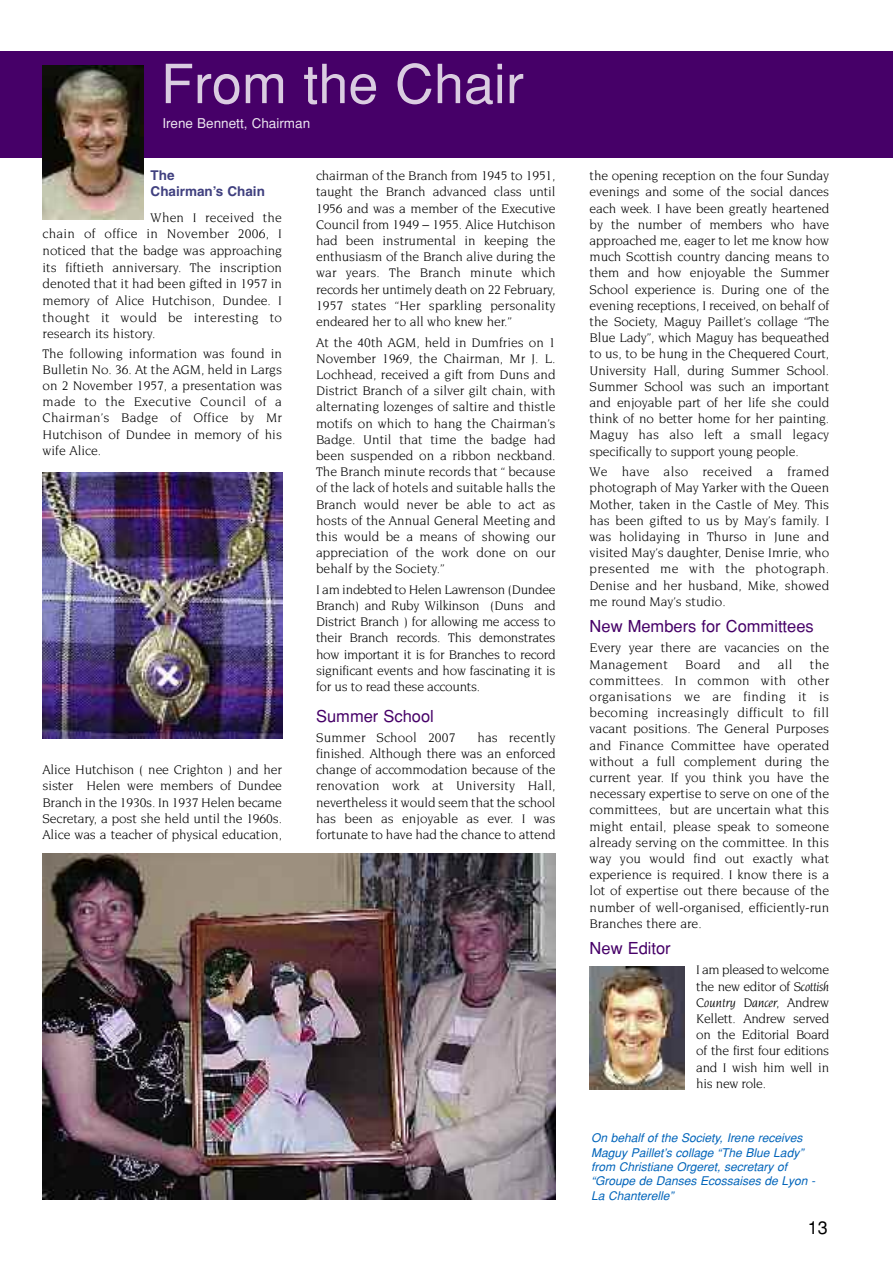
<style>
.page{position:relative;width:893px;height:1263px;background:#fff}
.page>*{position:absolute;margin:0;border:0;box-sizing:border-box;transform-origin:0 0}
.t1{font:54px "Helvetica";color:#dacce1}
.t2{font:18px "Helvetica";color:#000}
.t3{font:16.5px "Helvetica";color:#460068}
.t4{font:13.5px/16.2px "Novarese";color:#000;text-align:justify}
.t5{font:13.5px "Helvetica";color:#ece6f0}
.t6{font:700 13.5px/16.6px "Helvetica";color:#40407f}
.t7{font:italic 12px/14.4px "Helvetica";color:#0064ba}
.s1{font-style:italic}
</style>
<div class="page">
<div style="left:0;top:51px;width:893px;height:106px;background:#460068"></div>
<img style="left:43px;top:472px;width:239px;height:267px">
<img style="left:590px;top:966px;width:94px;height:124px">
<img style="left:43px;top:65px;width:100px;height:154px">
<img style="left:43px;top:854px;width:513px;height:345px">
<h1 class="t1" style="left:161px;top:53px;width:364px">From the Chair</h1>
<p class="t5" style="left:162px;top:116px;width:149px">Irene Bennett, Chairman</p>
<p class="t6" style="left:151px;top:168px;width:116px">The<br>Chairman’s Chain</p>
<p class="t4" style="left:43px;top:210px;width:241px;line-height:16.6px;text-indent:108px">When I received the chain of office in November 2006, I noticed that the badge was approaching its fiftieth anniversary. The inscription denoted that it had been gifted in 1957 in memory of Alice Hutchison, Dundee. I thought it would be interesting to research its history.</p>
<p class="t4" style="left:43px;top:346px;width:241px">The following information was found in Bulletin No. 36. At the AGM, held in Largs on 2 November 1957, a presentation was made to the Executive Council of a Chairman’s Badge of Office by Mr Hutchison of Dundee in memory of his wife Alice.</p>
<p class="t4" style="left:43px;top:762px;width:241px">Alice Hutchison ( nee Crighton ) and her sister Helen were members of Dundee Branch in the 1930s. In 1937 Helen became Secretary, a post she held until the 1960s.<br>Alice was a teacher of physical education,</p>
<p class="t4" style="left:316px;top:168px;width:241px">chairman of the Branch from 1945 to 1951, taught the Branch advanced class until 1956 and was a member of the Executive Council from 1949 – 1955. Alice Hutchison had been instrumental in keeping the enthusiasm of the Branch alive during the war years. The Branch minute which records her untimely death on 22 February, 1957 states “Her sparkling personality endeared her to all who knew her.”</p>
<p class="t4" style="left:316px;top:335px;width:241px">At the 40th AGM, held in Dumfries on 1<br>November 1969, the Chairman, Mr J. L.<br>Lochhead, received a gift from Duns and District Branch of a silver gilt chain, with alternating lozenges of saltire and thistle motifs on which to hang the Chairman’s Badge. Until that time the badge had been suspended on a ribbon neckband.<br>The Branch minute records that “ because of the lack of hotels and suitable halls the Branch would never be able to act as hosts of the Annual General Meeting and this would be a means of showing our appreciation of the work done on our behalf by the Society.”</p>
<p class="t4" style="left:316px;top:582px;width:241px">I am indebted to Helen Lawrenson (Dundee Branch) and Ruby Wilkinson (Duns and District Branch ) for allowing me access to their Branch records. This demonstrates how important it is for Branches to record significant events and how fascinating it is for us to read these accounts.</p>
<p class="t3" style="left:316px;top:707px;width:119px">Summer School</p>
<p class="t4" style="left:316px;top:730px;width:141px">Summer School 2007</p>
<p class="t4" style="left:316px;top:730px;width:241px;text-indent:161px">has recently finished. Although there was an enforced change of accommodation because of the renovation work at University Hall, nevertheless it would seem that the school has been as enjoyable as ever. I was fortunate to have had the chance to attend</p>
<p class="t4" style="left:590px;top:168px;width:241px">the opening reception on the four Sunday evenings and some of the social dances each week. I have been greatly heartened by the number of members who have approached me, eager to let me know how much Scottish country dancing means to them and how enjoyable the Summer School experience is. During one of the evening receptions, I received, on behalf of the Society, Maguy Paillet’s collage “The Blue Lady”, which Maguy has bequeathed to us, to be hung in the Chequered Court, University Hall, during Summer School.<br>Summer School was such an important and enjoyable part of her life she could think of no better home for her painting.<br>Maguy has also left a small legacy specifically to support young people.</p>
<p class="t4" style="left:590px;top:464px;width:241px">We have also received a framed photograph of May Yarker with the Queen Mother, taken in the Castle of Mey. This has been gifted to us by May’s family. I was holidaying in Thurso in June and visited May’s daughter, Denise Imrie, who presented me with the photograph.<br>Denise and her husband, Mike, showed me round May’s studio.</p>
<p class="t3" style="left:590px;top:617px;width:226px">New Members for Committees</p>
<p class="t4" style="left:590px;top:640px;width:241px">Every year there are vacancies on the<br>Management</p>
<p class="t4" style="left:590px;top:657px;width:241px;text-indent:220px">the committees. In common with other organisations we are finding it is becoming increasingly difficult to fill vacant positions. The General Purposes and Finance Committee have operated without a full complement during the current year. If you think you have the necessary expertise to serve on one of the committees, but are uncertain what this might entail, please speak to someone already serving on the committee. In this way you would find out exactly what experience is required. I know there is a lot of expertise out there because of the number of well-organised, efficiently-run Branches there are.</p>
<p class="t3" style="left:590px;top:939px;width:83px">New Editor</p>
<p class="t4" style="left:696px;top:962px;width:134px">I am pleased to welcome the new editor of <span class="s1">Scottish Country Dancer,</span> Andrew Kellett. Andrew served on the Editorial Board of the first four editions and I wish him well in his new role.</p>
<p class="t4" style="left:685px;top:657px;width:37px">Board</p>
<p class="t4" style="left:738px;top:657px;width:24px">and</p>
<p class="t4" style="left:778px;top:657px;width:16px">all</p>
<p class="t7" style="left:591px;top:1131px;width:227px">On behalf of the Society, Irene receives Mag uy Paillet’s collage “The Blue Lady ” from Christiane Org eret, secretary of “Groupe de Danses Ecossaises de Lyon - La Chanterelle”</p>
<h2 class="t2" style="left:808px;top:1217px;width:22px">13</h2>
</div>
